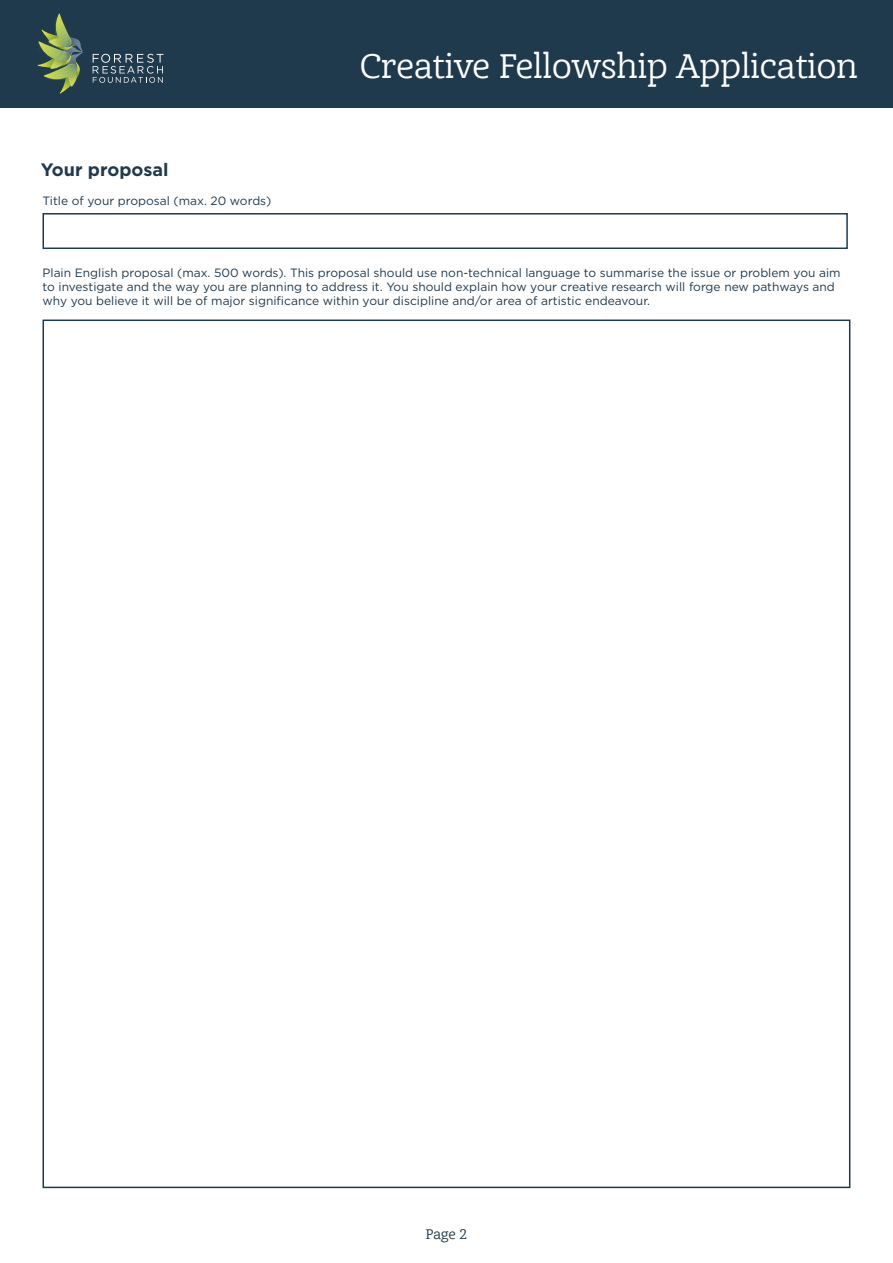
<style>
.page{position:relative;width:893px;height:1263px;background:#fff}
.page>*{position:absolute;margin:0;border:0;box-sizing:border-box;transform-origin:0 0}
.t1{font:33px "Achille FYW04";letter-spacing:-.02em;color:#fff}
.t2{font:700 18px "Gotham";color:#1f394d}
.t3{font:13.5px "Achille FYW04";color:#1f394d}
.t4{font:12px/14.4px "Gotham";color:#1f394d}
</style>
<div class="page">
<div style="left:0;top:0;width:893px;height:107px;background:#1f394d"></div>
<svg style="left:38px;top:23px;width:45px;height:71px"></svg>
<img style="left:56px;top:14px;width:16px;height:34px">
<svg style="left:93px;top:54px;width:70px;height:29px"></svg>
<div style="left:43px;top:213px;width:805px;height:36px;border:2px solid #1f394d"></div>
<h2 class="t2" style="left:41px;top:158px;width:129px">Your proposal</h2>
<p class="t4" style="left:43px;top:193px;width:230px">Title of your proposal (max. 20 words)</p>
<h1 class="t1" style="left:360px;top:40px;width:500px">Creative Fellowship Application</h1>
<p class="t4" style="left:43px;top:265px;width:799px">Plain English proposal (max. 500 words). This proposal should use non-technical language to summarise the issue or problem you aim to investigate and the way you are planning to address it. You should explain how your creative research will forge new pathways and why you believe it will be of major significance within your discipline and/or area of artistic endeavour.</p>
<p class="t3" style="left:426px;top:1224px;width:43px">Page 2</p>
</div>
